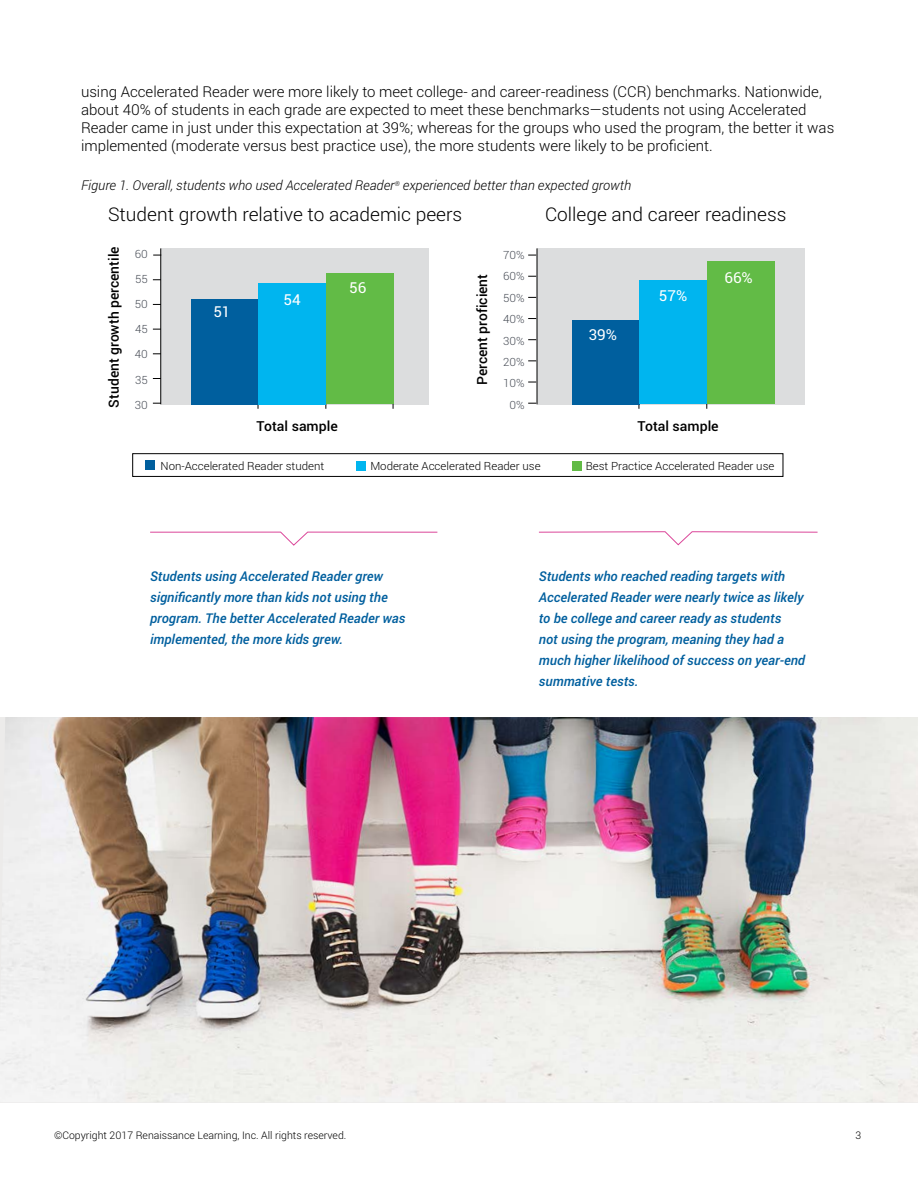
<style>
.page{position:relative;width:918px;height:1188px;background:#fff}
.page>*{position:absolute;margin:0;border:0;box-sizing:border-box;transform-origin:0 0}
.t1{font:300 18.9px "Roboto";color:#000}
.t2{font:15.15px "Roboto";color:#fff}
.t3{font:300 15px/18px "Roboto";color:#000}
.t4{font:500 13.95px "Roboto";color:#000}
.t5{font:500 13.8px "Roboto";color:#000}
.t6{font:italic 500 13.5px/21px "Roboto";color:#005f9e}
.t7{font:italic 300 13.5px "Roboto";color:#000}
.t8{font:300 11.25px "Roboto";color:#000}
.t9{font:300 11.25px/21.5px "Roboto";color:#474c55;text-align:center}
.t10{font:300 10.5px "Roboto";color:#000}
</style>
<div class="page">
<svg style="left:150px;top:531px;width:288px;height:15px"></svg>
<svg style="left:538px;top:531px;width:280px;height:15px"></svg>
<img style="left:0;top:717px;width:918px;height:385px">
<div style="left:145px;top:460px;width:10px;height:10px;background:#005f9e"></div>
<div style="left:572px;top:461px;width:10px;height:9px;background:#62bb46"></div>
<div style="left:357px;top:461px;width:9px;height:10px;background:#00b5ef"></div>
<div style="left:132px;top:453px;width:651px;height:24px;border:1px solid #000"></div>
<div style="left:161px;top:248px;width:267px;height:156px;background:#dcddde"></div>
<hr style="left:160px;top:248px;width:1px;height:156px;background:#000">
<div style="left:191px;top:299px;width:68px;height:105px;background:#005f9e"></div>
<div style="left:258px;top:283px;width:68px;height:121px;background:#00b5ef"></div>
<div style="left:326px;top:274px;width:67px;height:130px;background:#62bb46"></div>
<div style="left:537px;top:248px;width:268px;height:156px;background:#dcddde"></div>
<hr style="left:537px;top:248px;width:1px;height:156px;background:#000">
<div style="left:572px;top:320px;width:68px;height:84px;background:#005f9e"></div>
<div style="left:639px;top:280px;width:68px;height:124px;background:#00b5ef"></div>
<div style="left:707px;top:261px;width:67px;height:143px;background:#62bb46"></div>
<p class="t3" style="left:81px;top:82px;width:755px">using Accelerated Reader were more likely to meet college- and career-readiness (CCR) benchmarks. Nationwide, about 40% of students in each grade are expected to meet these benchmarks—students not using Accelerated Reader came in just under this expectation at 39%; whereas for the groups who used the program, the better it was implemented (moderate versus best practice use), the more students were likely to be proficient.</p>
<p class="t7" style="left:81px;top:176px;width:552px">Figure 1. Overall, students who used Accelerated Reader<sup>®</sup> experienced better than expected growth</p>
<p class="t1" style="left:108px;top:201px;width:356px">Student growth relative to academic peers</p>
<p class="t1" style="left:545px;top:201px;width:243px">College and career readiness</p>
<p class="t4" style="left:104px;top:408px;width:163px;rotate:-90deg">Student growth percentile</p>
<p class="t9" style="left:135px;top:243px;width:15px">60</p>
<p class="t9" style="left:135px;top:268px;width:14px">55</p>
<p class="t9" style="left:135px;top:293px;width:15px">50</p>
<p class="t9" style="left:135px;top:318px;width:14px">45</p>
<p class="t9" style="left:135px;top:343px;width:15px">40</p>
<p class="t9" style="left:135px;top:368px;width:14px">35</p>
<p class="t9" style="left:135px;top:394px;width:15px">30</p>
<p class="t2" style="left:213px;top:301px;width:19px">51</p>
<p class="t2" style="left:284px;top:289px;width:19px">54</p>
<p class="t2" style="left:349px;top:277px;width:19px">56</p>
<p class="t5" style="left:257px;top:416px;width:83px">Total sample</p>
<p class="t4" style="left:472px;top:385px;width:113px;rotate:-90deg">Percent proficient</p>
<p class="t9" style="left:503px;top:244px;width:23px">70%<br>60%<br>50%<br>40%<br>30%<br>20%<br>10%<br>0%</p>
<p class="t2" style="left:589px;top:324px;width:30px">39%</p>
<p class="t2" style="left:659px;top:285px;width:30px">57%</p>
<p class="t2" style="left:724px;top:267px;width:30px">66%</p>
<p class="t5" style="left:638px;top:416px;width:83px">Total sample</p>
<p class="t8" style="left:161px;top:458px;width:165px">Non-Accelerated Reader student</p>
<p class="t8" style="left:370px;top:458px;width:172px">Moderate Accelerated Reader use</p>
<p class="t8" style="left:586px;top:458px;width:190px">Best Practice Accelerated Reader use</p>
<p class="t6" style="left:150px;top:565px;width:257px">Students using Accelerated Reader grew significantly more than kids not using the program. The better Accelerated Reader was implemented, the more kids grew.</p>
<p class="t6" style="left:539px;top:565px;width:268px">Students who reached reading targets with Accelerated Reader were nearly twice as likely to be college and career ready as students<br>not using the program, meaning they had a much higher likelihood of success on year-end summative tests.</p>
<p class="t10" style="left:54px;top:1128px;width:294px">©Copyright 2017 Renaissance Learning, Inc. All rights reserved.</p>
<p class="t10" style="left:856px;top:1128px;width:7px">3</p>
</div>
